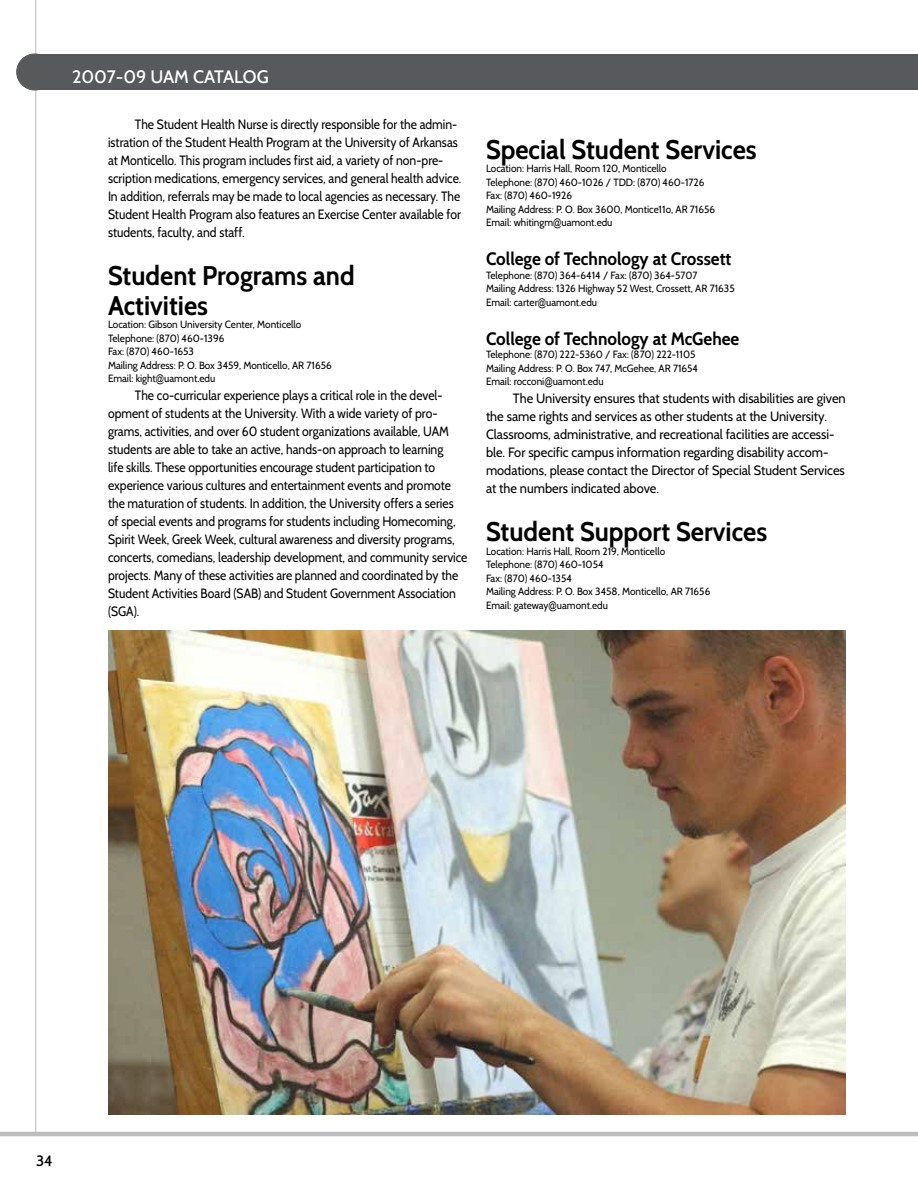
<style>
.page{position:relative;width:918px;height:1188px;background:#fff}
.page>*{position:absolute;margin:0;border:0;box-sizing:border-box;transform-origin:0 0}
.t1{font:700 27px/30px "Cabin";color:#000;scale:.95 1}
.t2{font:700 18px "Cabin";color:#000;scale:.95 1}
.t3{font:500 18px "Cabin";color:#fff}
.t4{font:500 15px "Cabin";color:#000}
.t5{font:13.5px/18px "Cabin";color:#000;scale:.9 1}
.t6{font:13.5px/18px "Cabin";color:#000;scale:.95 1}
.t7{font:10.5px/13.5px "Cabin";color:#000;scale:.95 1}
.s1{font-family:"Arial Narrow"}
</style>
<div class="page">
<hr style="left:0;top:1132px;width:918px;height:4px;background:#bdbdbf">
<hr style="left:36px;top:0;width:1px;height:1133px;background:#bdbdbf">
<div style="left:34px;top:54px;width:884px;height:36px;background:#58595c"></div>
<div style="left:17px;top:54px;width:36px;height:36px;background:#58595b;border-radius:50%"></div>
<div style="left:17px;top:54px;width:36px;height:36px;border:1px solid #58595c;border-radius:50%"></div>
<img style="left:108px;top:631px;width:738px;height:484px">
<h2 class="t3" style="left:72px;top:66px;width:198px">2007-09 UAM CATALOG</h2>
<p class="t5" style="left:108px;top:115px;width:394px;text-indent:27px">The Student Health Nurse is directly responsible for the admin&shy;istration of the Student Health Program at the University of Arkansas at Monticello. This program includes first aid, a variety of non-pre&shy;scription medications, emergency services, and general health advice.<br>In addition, referrals may be made to local agencies as necessary. The Student Health Program also features an Exercise Center available for students, faculty, and staff.</p>
<p class="t1" style="left:108px;top:260px;width:261px">Student Programs and<br>Activities</p>
<p class="t7" style="left:108px;top:318px;width:237px">Location: Gibson University Center, Monticello Telephone: (870) 460-1396<br>Fax: (870) 460-1653<br>Mailing Address: P. O. Box 3459, Monticello, AR 71656<br>Email: kight<span class="s1">@</span>uamont.edu</p>
<p class="t5" style="left:108px;top:386px;width:401px;text-indent:27px">The co-curricular experience plays a critical role in the devel&shy;opment of students at the University. With a wide variety of pro&shy;grams, activities, and over 60 student organizations available, UAM students are able to take an active, hands-on approach to learning<br>life skills. These opportunities encourage student participation to experience various cultures and entertainment events and promote the maturation of students. In addition, the University offers a series of special events and programs for students including Homecoming, Spirit Week, Greek Week, cultural awareness and diversity programs, concerts, comedians, leadership development, and community service projects. Many of these activities are planned and coordinated by the Student Activities Board (SAB) and Student Government Association (SGA).</p>
<p class="t1" style="left:486px;top:134px;width:286px">Special Student Services</p>
<p class="t7" style="left:486px;top:162px;width:243px">Location: Harris Hall, Room 120, Monticello Telephone: (870) 460-1026 / TDD: (870) 460-1726<br>Fax: (870) 460-1926<br>Mailing Address: P. O. Box 3600, Montice11o, AR 71656<br>Email: whitingm<span class="s1">@</span>uamont.edu</p>
<p class="t2" style="left:486px;top:248px;width:260px">College of Technology at Crossett</p>
<p class="t7" style="left:486px;top:268px;width:263px">Telephone: (870) 364-6414 / Fax: (870) 364-5707<br>Mailing Address: 1326 Highway 52 West, Crossett, AR 71635<br>Email: carter<span class="s1">@</span>uamont.edu</p>
<p class="t2" style="left:486px;top:328px;width:268px">College of Technology at McGehee</p>
<p class="t7" style="left:486px;top:348px;width:225px">Telephone: (870) 222-5360 / Fax: (870) 222-1105<br>Mailing Address: P. O. Box 747, McGehee, AR 71654<br>Email: rocconi<span class="s1">@</span>uamont.edu</p>
<p class="t6" style="left:486px;top:389px;width:380px;text-indent:27px">The University ensures that students with disabilities are given the same rights and services as other students at the University.<br>Classrooms, administrative, and recreational facilities are accessi&shy;ble. For specific campus information regarding disability accom&shy;modations, please contact the Director of Special Student Services at the numbers indicated above.</p>
<p class="t1" style="left:486px;top:517px;width:298px">Student Support Services</p>
<p class="t7" style="left:486px;top:544px;width:238px">Location: Harris Hall, Room 219, Monticello Telephone: (870) 460-1054<br>Fax: (870) 460-1354<br>Mailing Address: P. O. Box 3458, Monticello, AR 71656<br>Email: gateway<span class="s1">@</span>uamont.edu</p>
<p class="t4" style="left:36px;top:1152px;width:18px">34</p>
</div>
